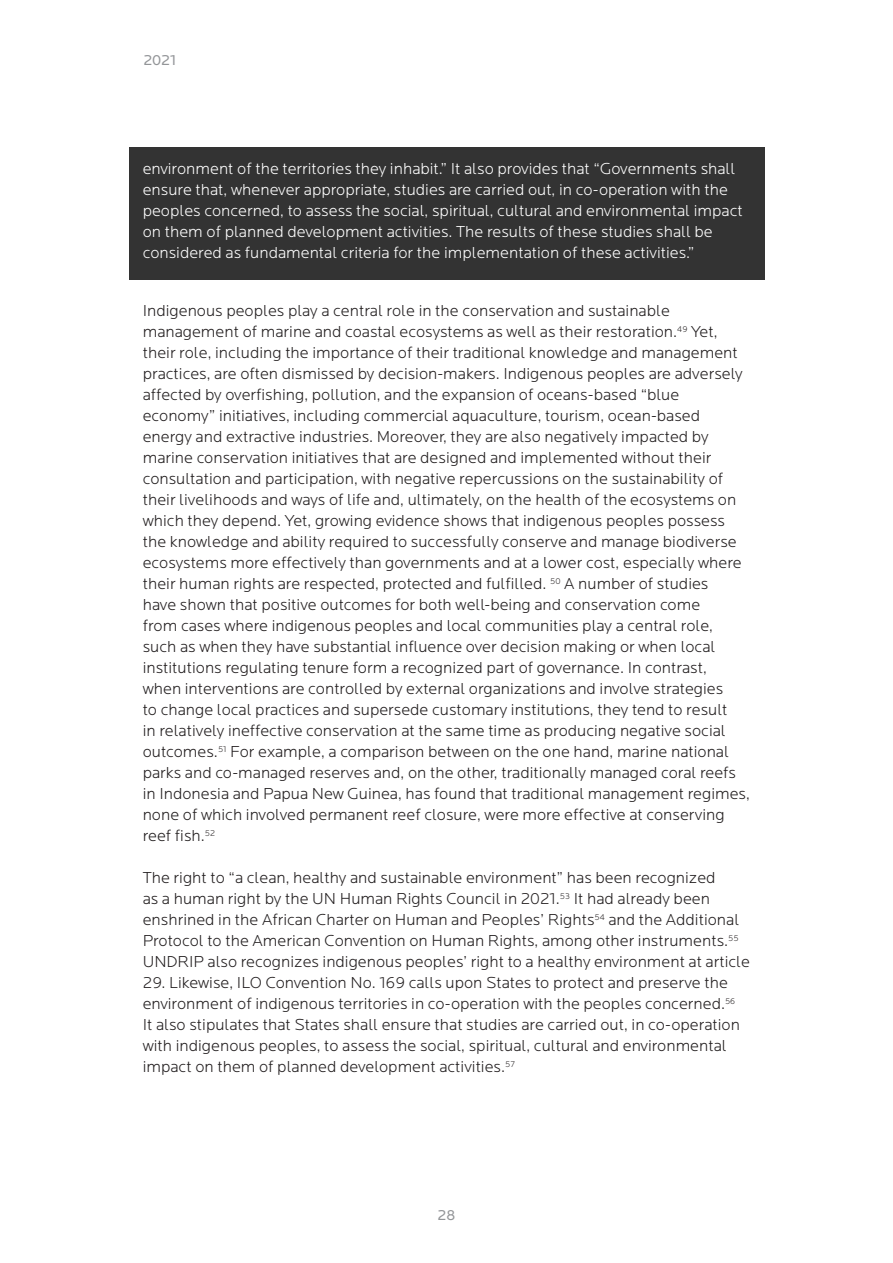
<style>
.page{position:relative;width:893px;height:1263px;background:#fff}
.page>*{position:absolute;margin:0;border:0;box-sizing:border-box;transform-origin:0 0}
.Locator_P{font:300 16.5px/21px "Locator";color:#231f20}
.Locator_P-2{font:300 16.5px/21px "Locator";color:#fff}
.t1{font:15px "Locator";color:#939598}
</style>
<div class="page">
<div style="left:129px;top:147px;width:635px;height:132px;background:#333"></div>
<p class="t1" style="left:143px;top:52px;width:34px">2021</p>
<p class="Locator_P-2" style="left:143px;top:159px;width:602px">environment of the territories they inhabit.” It also provides that “Governments shall ensure that, whenever appropriate, studies are carried out, in co-operation with the peoples concerned, to assess the social, spiritual, cultural and environmental impact on them of planned development activities. The results of these studies shall be considered as fundamental criteria for the implementation of these activities.”</p>
<p class="Locator_P" style="left:143px;top:301px;width:609px">Indigenous peoples play a central role in the conservation and sustainable management of marine and coastal ecosystems as well as their restoration.<sup>49</sup> Yet, their role, including the importance of their traditional knowledge and management practices, are often dismissed by decision-makers. Indigenous peoples are adversely affected by overfishing, pollution, and the expansion of oceans-based “blue economy” initiatives, including commercial aquaculture, tourism, ocean-based energy and extractive industries. Moreover, they are also negatively impacted by marine conservation initiatives that are designed and implemented without their consultation and participation, with negative repercussions on the sustainability of their livelihoods and ways of life and, ultimately, on the health of the ecosystems on which they depend. Yet, growing evidence shows that indigenous peoples possess the knowledge and ability required to successfully conserve and manage biodiverse ecosystems more effectively than governments and at a lower cost, especially where their human rights are respected, protected and fulfilled. <sup>50</sup> A number of studies<br>have shown that positive outcomes for both well-being and conservation come<br>from cases where indigenous peoples and local communities play a central role, such as when they have substantial influence over decision making or when local institutions regulating tenure form a recognized part of governance. In contrast,<br>when interventions are controlled by external organizations and involve strategies<br>to change local practices and supersede customary institutions, they tend to result<br>in relatively ineffective conservation at the same time as producing negative social outcomes.<sup>51</sup> For example, a comparison between on the one hand, marine national parks and co-managed reserves and, on the other, traditionally managed coral reefs in Indonesia and Papua New Guinea, has found that traditional management regimes, none of which involved permanent reef closure, were more effective at conserving reef fish.<sup>52</sup></p>
<p class="Locator_P" style="left:143px;top:868px;width:609px">The right to “a clean, healthy and sustainable environment” has been recognized<br>as a human right by the UN Human Rights Council in 2021.<sup>53</sup> It had already been enshrined in the African Charter on Human and Peoples’ Rights<sup>54</sup> and the Additional Protocol to the American Convention on Human Rights, among other instruments.<sup>55<br></sup>UNDRIP also recognizes indigenous peoples’ right to a healthy environment at article</p>
<p class="Locator_P" style="left:143px;top:973px;width:599px">29. Likewise, ILO Convention No. 169 calls upon States to protect and preserve the environment of indigenous territories in co-operation with the peoples concerned.<sup>56<br></sup>It also stipulates that States shall ensure that studies are carried out, in co-operation with indigenous peoples, to assess the social, spiritual, cultural and environmental impact on them of planned development activities.<sup>57</sup></p>
<p class="t1" style="left:438px;top:1207px;width:19px">28</p>
</div>
